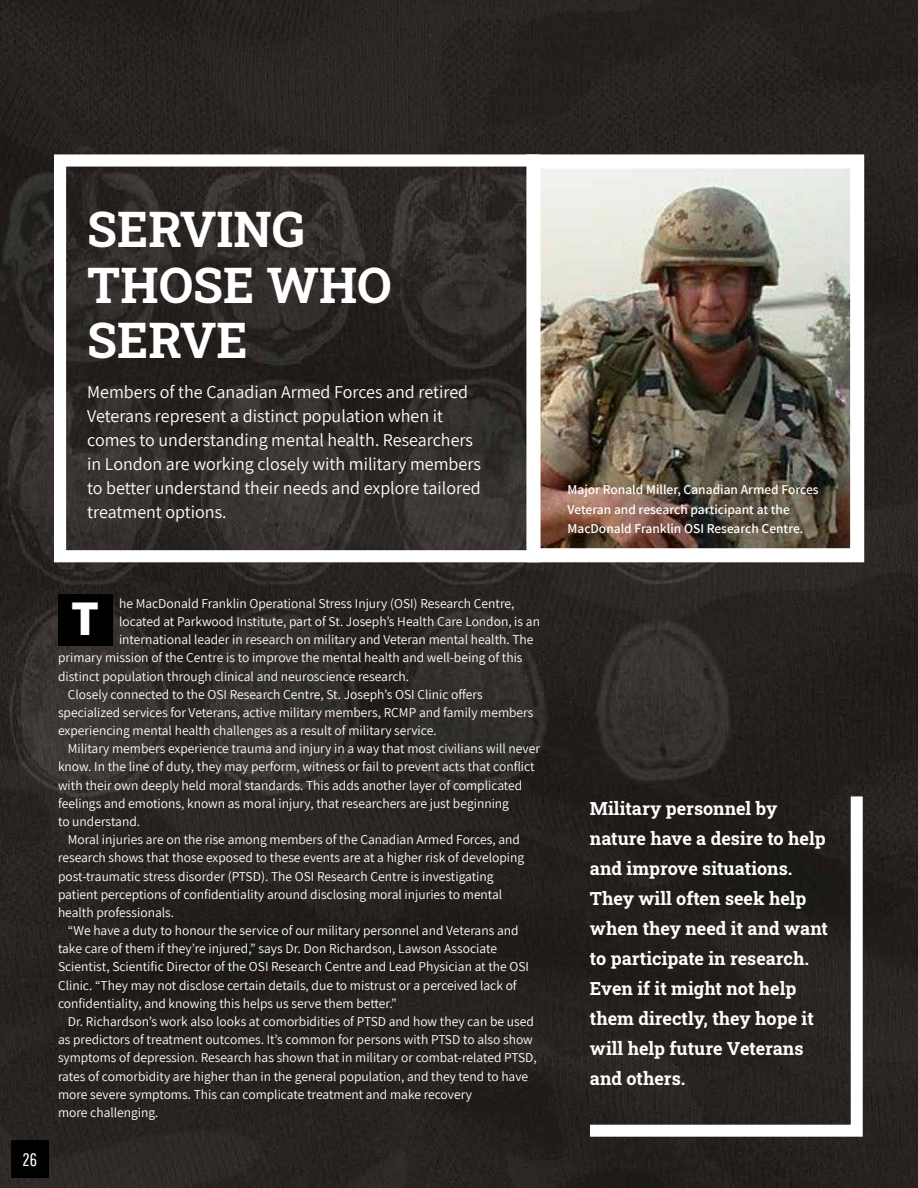
<style>
.page{position:relative;width:918px;height:1188px;background:#fff}
.page>*{position:absolute;margin:0;border:0;box-sizing:border-box;transform-origin:0 0}
.t1{font:800 49.5px "Assistant";color:#fff}
.t2{font:700 48.9px/55.3px "Roboto Slab";color:#fff}
.t3{font:18px/24px "Assistant";color:#fff}
.t4{font:700 18px/30px "Roboto Slab";color:#fff}
.t5{font:18px "Pathway Gothic One";color:#fff}
.t6{font:13.5px "Assistant";color:#fff}
.t7{font:600 13.5px/19.5px "Assistant";color:#fff}
</style>
<div class="page">
<img style="left:0;top:0;width:918px;height:1188px">
<div style="left:54px;top:154px;width:486px;height:408px;border:12px solid #fff"></div>
<img style="left:541px;top:169px;width:308px;height:378px">
<div style="left:526px;top:154px;width:338px;height:408px;border:14px solid #fff"></div>
<svg style="left:578px;top:784px;width:291px;height:359px"></svg>
<div style="left:58px;top:594px;width:54px;height:52px;background:#000"></div>
<div style="left:11px;top:1140px;width:38px;height:38px;background:#000"></div>
<h2 class="t2" style="left:87px;top:201px;width:306px">SERVING<br>THOSE WHO<br>SERVE</h2>
<p class="t3" style="left:87px;top:379px;width:395px">Members of the Canadian Armed Forces and retired Veterans represent a distinct population when it comes to understanding mental health. Researchers in London are working closely with military members to better understand their needs and explore tailored treatment options.</p>
<h3 class="t5" style="left:23px;top:1149px;width:16px">26</h3>
<p class="t6" style="left:119px;top:594px;width:397px">he MacDonald Franklin Operational Stress Injury (OSI) Research Centre,</p>
<p class="t6" style="left:119px;top:612px;width:422px">located at Parkwood Institute, part of St. Joseph’s Health Care London, is an</p>
<p class="t6" style="left:119px;top:630px;width:416px">international leader in research on military and Veteran mental health. The</p>
<p class="t6" style="left:58px;top:649px;width:466px">primary mission of the Centre is to improve the mental health and well-being of this</p>
<p class="t6" style="left:58px;top:667px;width:353px">distinct population through clinical and neuroscience research.</p>
<p class="t6" style="left:68px;top:685px;width:417px">Closely connected to the OSI Research Centre, St. Joseph’s OSI Clinic offers</p>
<p class="t6" style="left:58px;top:703px;width:477px">specialized services for Veterans, active military members, RCMP and family members</p>
<p class="t6" style="left:58px;top:721px;width:380px">experiencing mental health challenges as a result of military service.</p>
<p class="t6" style="left:68px;top:739px;width:474px">Military members experience trauma and injury in a way that most civilians will never</p>
<p class="t6" style="left:58px;top:758px;width:478px">know. In the line of duty, they may perform, witness or fail to prevent acts that conflict</p>
<p class="t6" style="left:58px;top:776px;width:466px">with their own deeply held moral standards. This adds another layer of complicated</p>
<p class="t6" style="left:58px;top:794px;width:453px">feelings and emotions, known as moral injury, that researchers are just beginning</p>
<p class="t6" style="left:58px;top:812px;width:84px">to understand.</p>
<p class="t6" style="left:68px;top:830px;width:454px">Moral injuries are on the rise among members of the Canadian Armed Forces, and</p>
<p class="t6" style="left:58px;top:849px;width:468px">research shows that those exposed to these events are at a higher risk of developing</p>
<p class="t6" style="left:58px;top:867px;width:437px">post-traumatic stress disorder (PTSD). The OSI Research Centre is investigating</p>
<p class="t6" style="left:58px;top:885px;width:446px">patient perceptions of confidentiality around disclosing moral injuries to mental</p>
<p class="t6" style="left:58px;top:903px;width:117px">health professionals.</p>
<p class="t6" style="left:68px;top:921px;width:452px">“We have a duty to honour the service of our military personnel and Veterans and</p>
<p class="t6" style="left:58px;top:940px;width:441px">take care of them if they’re injured,” says Dr. Don Richardson, Lawson Associate</p>
<p class="t6" style="left:58px;top:958px;width:473px">Scientist, Scientific Director of the OSI Research Centre and Lead Physician at the OSI</p>
<p class="t6" style="left:58px;top:976px;width:460px">Clinic. “They may not disclose certain details, due to mistrust or a perceived lack of</p>
<p class="t6" style="left:58px;top:994px;width:340px">confidentiality, and knowing this helps us serve them better.”</p>
<p class="t6" style="left:68px;top:1012px;width:468px">Dr. Richardson’s work also looks at comorbidities of PTSD and how they can be used</p>
<p class="t6" style="left:58px;top:1030px;width:476px">as predictors of treatment outcomes. It’s common for persons with PTSD to also show</p>
<p class="t6" style="left:58px;top:1049px;width:480px">symptoms of depression. Research has shown that in military or combat-related PTSD,</p>
<p class="t6" style="left:58px;top:1067px;width:472px">rates of comorbidity are higher than in the general population, and they tend to have</p>
<p class="t6" style="left:58px;top:1085px;width:415px">more severe symptoms. This can complicate treatment and make recovery</p>
<p class="t6" style="left:58px;top:1103px;width:102px">more challenging.</p>
<h1 class="t1" style="left:71px;top:584px;width:29px">T</h1>
<p class="t7" style="left:568px;top:480px;width:253px">Major Ronald Miller, Canadian Armed Forces<br>Veteran and research participant at the<br>MacDonald Franklin OSI Research Centre.</p>
<p class="t4" style="left:590px;top:793px;width:240px">Military personnel by nature have a desire to help and improve situations.<br>They will often seek help when they need it and want to participate in research.<br>Even if it might not help them directly, they hope it will help future Veterans and others.</p>
</div>
